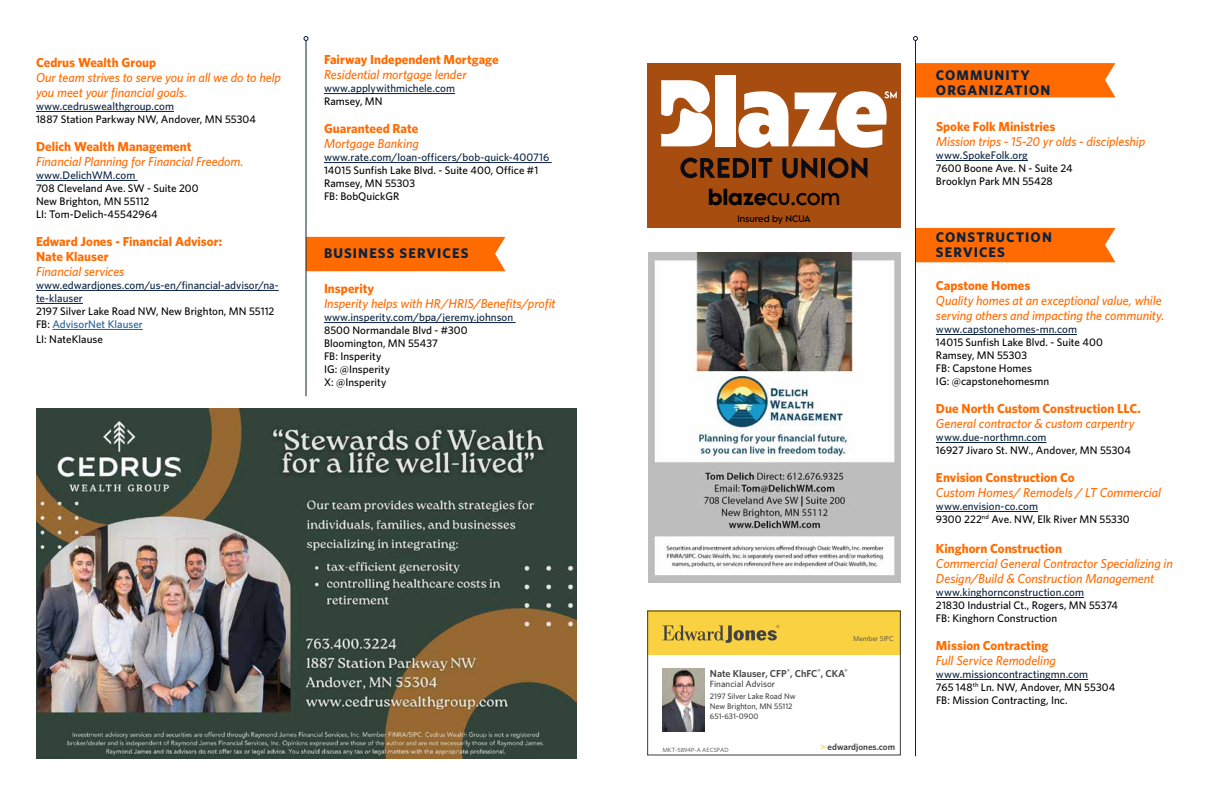
<style>
.page{position:relative;width:1224px;height:792px;background:#fff}
.page>*{position:absolute;margin:0;border:0;box-sizing:border-box;transform-origin:0 0}
.t1{font:20.2px "LEMONMILK Pro VAR";color:#010101}
.t2{font:700 14px/15px "Whitney";letter-spacing:.075em;color:#0a2240}
.t3{font:italic 500 13px/15px "Whitney";letter-spacing:-.005em;color:#ff6b00}
.t4{font:700 13px/15px "Whitney";color:#ff6b00}
.t5{font:500 11px/13px "Whitney";letter-spacing:.005em;color:#000}
.t6{font:500 11px/13px "Whitney";letter-spacing:.005em;color:#0a2240}
.t7{font:600 10.1px "Whitney";color:#434345}
.t8{font:500 9.1px "Whitney";color:#434345}
.t9{font:600 9.1px "Whitney";color:#3a3d3f}
.t10{font:8.5px "LEMONMILK Pro";color:#000}
.t11{font:500 8.1px/9.7px "Whitney";color:#434345}
.t12{font:7px "Whitney";color:#434345}
.t13{font:6px "Whitney";letter-spacing:.015em;color:#3a3d3f}
.s1{color:#215e9e}
.s2{font-weight:600}
.s3{color:#fad141}
.s4{color:#0a2240}
</style>
<div class="page">
<hr style="left:936px;top:160px;width:92px;height:1px;background:#0a2240">
<hr style="left:936px;top:334px;width:141px;height:1px;background:#0a2240">
<hr style="left:936px;top:442px;width:111px;height:1px;background:#0a2240">
<hr style="left:936px;top:511px;width:102px;height:1px;background:#0a2240">
<hr style="left:936px;top:597px;width:148px;height:1px;background:#0a2240">
<hr style="left:936px;top:679px;width:152px;height:1px;background:#0a2240">
<img style="left:36px;top:409px;width:540px;height:349px">
<hr style="left:324px;top:93px;width:131px;height:1px;background:#0a2240">
<hr style="left:324px;top:162px;width:228px;height:1px;background:#0a2240">
<hr style="left:324px;top:322px;width:192px;height:1px;background:#0a2240">
<div style="left:647px;top:63px;width:254px;height:165px;background:#a84d10"></div>
<div style="left:715px;top:75px;width:20px;height:71px;background:#fff"></div>
<svg style="left:661px;top:80px;width:51px;height:66px"></svg>
<svg style="left:680px;top:158px;width:69px;height:20px"></svg>
<hr style="left:752px;top:158px;width:4px;height:20px;background:#0b0b14">
<svg style="left:758px;top:158px;width:14px;height:20px"></svg>
<svg style="left:782px;top:158px;width:35px;height:20px"></svg>
<hr style="left:821px;top:158px;width:4px;height:20px;background:#0b0b14">
<svg style="left:828px;top:158px;width:39px;height:20px"></svg>
<svg style="left:738px;top:91px;width:159px;height:57px"></svg>
<div style="left:916px;top:228px;width:199px;height:34px;background:#ff6b00"></div>
<div style="left:916px;top:63px;width:199px;height:34px;background:#ff6b00"></div>
<div style="left:307px;top:237px;width:198px;height:34px;background:#ff6b00"></div>
<img style="left:649px;top:253px;width:252px;height:330px">
<hr style="left:36px;top:111px;width:138px;height:1px;background:#0a2240">
<hr style="left:36px;top:180px;width:102px;height:1px;background:#0a2240">
<hr style="left:36px;top:290px;width:243px;height:1px;background:#0a2240">
<hr style="left:36px;top:303px;width:47px;height:1px;background:#0a2240">
<hr style="left:52px;top:329px;width:91px;height:1px;background:#215e9e">
<div style="left:647px;top:611px;width:254px;height:44px;background:#fad141"></div>
<div style="left:647px;top:611px;width:254px;height:144px;border:1px solid #3a3d3f"></div>
<svg style="left:662px;top:625px;width:117px;height:18px"></svg>
<img style="left:662px;top:669px;width:43px;height:63px">
<hr style="left:306px;top:40px;width:1px;height:356px;background:#0a2240">
<svg style="left:304px;top:36px;width:4px;height:5px"></svg>
<hr style="left:915px;top:40px;width:1px;height:716px;background:#0a2240">
<svg style="left:913px;top:36px;width:5px;height:5px"></svg>
<p class="t4" style="left:36px;top:55px;width:122px">Cedrus Wealth Group</p>
<p class="t3" style="left:36px;top:70px;width:247px">Our team strives to serve you in all we do to help you meet your financial goals.</p>
<p class="t6" style="left:36px;top:99px;width:139px">www.cedruswealthgroup.com</p>
<p class="t5" style="left:36px;top:112px;width:222px">1887 Station Parkway NW, Andover, MN 55304</p>
<p class="t4" style="left:36px;top:139px;width:157px">Delich Wealth Management</p>
<p class="t3" style="left:36px;top:154px;width:209px">Financial Planning for Financial Freedom.</p>
<p class="t6" style="left:36px;top:168px;width:101px">www.DelichWM.com</p>
<p class="t5" style="left:36px;top:181px;width:164px">708 Cleveland Ave. SW - Suite 200<br>New Brighton, MN 55112<br>LI: Tom-Delich-45542964</p>
<p class="t4" style="left:36px;top:234px;width:188px">Edward Jones - Financial Advisor:<br>Nate Klauser</p>
<p class="t3" style="left:36px;top:264px;width:90px">Financial services</p>
<p class="t6" style="left:36px;top:278px;width:244px">www.edwardjones.com/us-en/financial-advisor/na&shy;te-klauser</p>
<p class="t5" style="left:36px;top:304px;width:240px">2197 Silver Lake Road NW, New Brighton, MN 55112<br>FB: <span class="s1">AdvisorNet Klauser</span></p>
<p class="t5" style="left:36px;top:332px;width:68px">LI: NateKlause</p>
<p class="t4" style="left:324px;top:52px;width:176px">Fairway Independent Mortgage</p>
<p class="t3" style="left:324px;top:67px;width:144px">Residential mortgage lender</p>
<p class="t6" style="left:324px;top:81px;width:133px">www.applywithmichele.com</p>
<p class="t5" style="left:324px;top:94px;width:60px">Ramsey, MN</p>
<p class="t4" style="left:324px;top:121px;width:96px">Guaranteed Rate</p>
<p class="t3" style="left:324px;top:136px;width:96px">Mortgage Banking</p>
<p class="t6" style="left:324px;top:150px;width:227px">www.rate.com/loan-officers/bob-quick-400716</p>
<p class="t5" style="left:324px;top:163px;width:216px">14015 Sunfish Lake Blvd. - Suite 400, Office #1<br>Ramsey, MN 55303<br>FB: BobQuickGR</p>
<p class="t2" style="left:324px;top:245px;width:146px">BUSINESS SERVICES</p>
<p class="t4" style="left:324px;top:281px;width:52px">Insperity</p>
<p class="t3" style="left:324px;top:296px;width:233px">Insperity helps with HR/HRIS/Benefits/profit</p>
<p class="t6" style="left:324px;top:310px;width:191px">www.insperity.com/bpa/jeremy.johnson</p>
<p class="t5" style="left:324px;top:323px;width:145px">8500 Normandale Blvd - #300<br>Bloomington, MN 55437<br>FB: Insperity<br>IG: @Insperity<br>X: @Insperity</p>
<h1 class="t1" style="left:708px;top:184px;width:134px"><span class="s2">blaze</span>cu.com</h1>
<p class="t10" style="left:737px;top:214px;width:75px">Insured by NCUA</p>
<p class="t12" style="left:853px;top:634px;width:42px">Member SIPC</p>
<p class="t7" style="left:710px;top:667px;width:139px">Nate Klauser, CFP<sup>®</sup>, ChFC<sup>®</sup>, CKA<sup>®</sup></p>
<p class="t8" style="left:710px;top:678px;width:67px">Financial Advisor</p>
<p class="t11" style="left:710px;top:692px;width:87px">2197 Silver Lake Road Nw<br>New Brighton, MN 55112<br>651-631-0900</p>
<p class="t13" style="left:662px;top:747px;width:68px">MKT-5894P-A AECSPAD</p>
<p class="t9" style="left:820px;top:742px;width:76px"><span class="s3">&gt;</span> edwardjones.com</p>
<p class="t2" style="left:936px;top:67px;width:116px">COMMUNITY<br>ORGANIZATION</p>
<p class="t4" style="left:936px;top:119px;width:121px">Spoke Folk Ministries</p>
<p class="t3" style="left:936px;top:134px;width:211px">Mission trips - 15-20 yr olds - discipleship</p>
<p class="t6" style="left:936px;top:148px;width:93px">www.SpokeFolk.org</p>
<p class="t5" style="left:936px;top:161px;width:138px">7600 Boone Ave. N - Suite 24<br>Brooklyn Park MN 55428</p>
<p class="t2" style="left:936px;top:229px;width:117px">CONSTRUCTION<br>SERVICES</p>
<p class="t4" style="left:936px;top:278px;width:96px">Capstone Homes</p>
<p class="t3" style="left:936px;top:293px;width:230px">Quality homes at an exceptional value, while serving others and impacting the community.</p>
<p class="t6" style="left:936px;top:322px;width:143px">www.capstonehomes-mn.com</p>
<p class="t5" style="left:936px;top:335px;width:168px">14015 Sunfish Lake Blvd. - Suite 400<br>Ramsey, MN 55303<br>FB: Capstone Homes<br>IG: @capstonehomesmn</p>
<p class="t4" style="left:936px;top:401px;width:206px">Due North Custom Construction LLC.</p>
<p class="t3" style="left:936px;top:416px;width:200px">General contractor &amp; custom carpentry</p>
<p class="t6" style="left:936px;top:430px;width:112px">www.due-northmn.com</p>
<p class="t5" style="left:936px;top:443px;width:197px">16927 Jivaro St. NW., Andover, MN 55304</p>
<p class="t4" style="left:936px;top:470px;width:140px">Envision Construction Co</p>
<p class="t3" style="left:936px;top:485px;width:227px">Custom Homes/ Remodels / LT Commercial</p>
<p class="t5" style="left:936px;top:499px;width:195px"><span class="s4">www.envision-co.com<br></span>9300 222<sup>nd</sup> Ave. NW, Elk River MN 55330</p>
<p class="t4" style="left:936px;top:541px;width:128px">Kinghorn Construction</p>
<p class="t3" style="left:936px;top:556px;width:238px">Commercial General Contractor Specializing in<br>Design/Build &amp; Construction Management</p>
<p class="t6" style="left:936px;top:585px;width:150px">www.kinghornconstruction.com</p>
<p class="t5" style="left:936px;top:598px;width:184px">21830 Industrial Ct., Rogers, MN 55374<br>FB: Kinghorn Construction</p>
<p class="t4" style="left:936px;top:638px;width:114px">Mission Contracting</p>
<p class="t3" style="left:936px;top:653px;width:121px">Full Service Remodeling</p>
<p class="t5" style="left:936px;top:667px;width:181px"><span class="s4">www.missioncontractingmn.com<br></span>765 148<sup>th</sup> Ln. NW, Andover, MN 55304<br>FB: Mission Contracting, Inc.</p>
</div>
